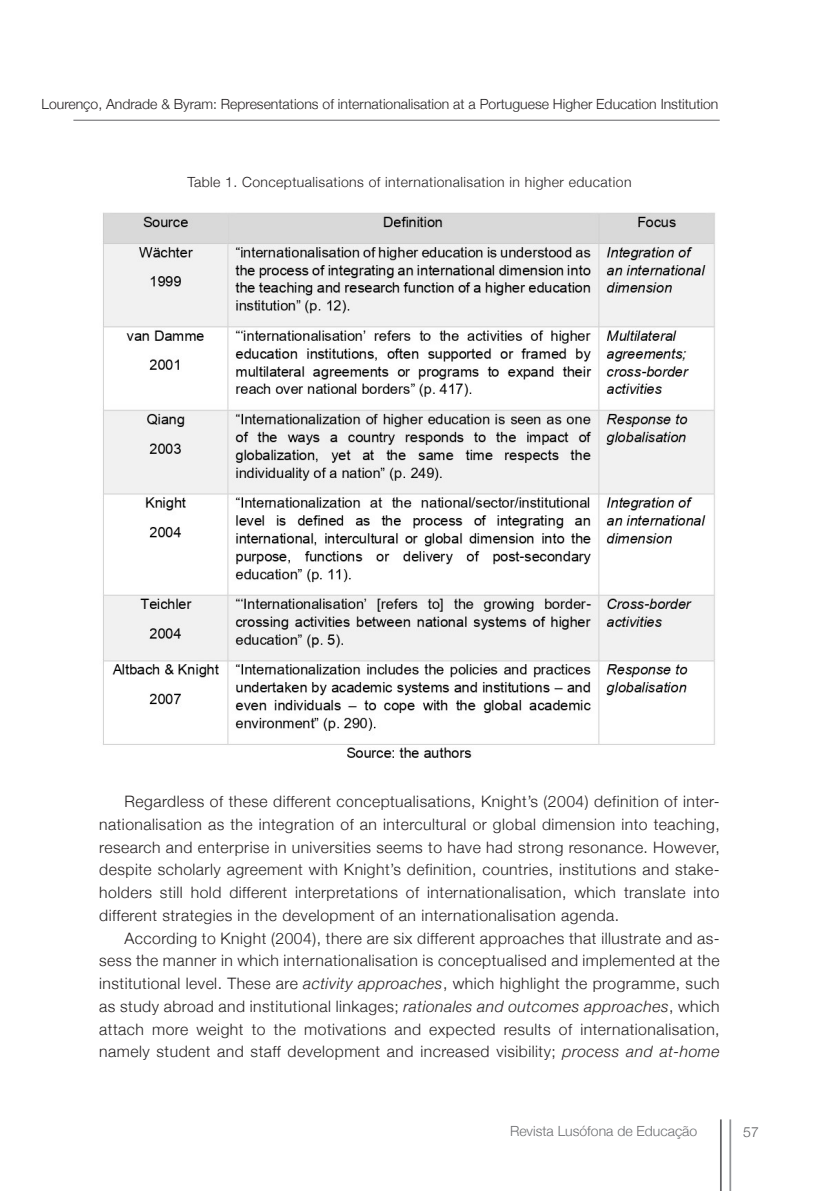
<style>
.page{position:relative;width:819px;height:1191px;background:#fff}
.page>*{position:absolute;margin:0;border:0;box-sizing:border-box;transform-origin:0 0}
.texto{font:300 15.75px/22.8px "Helvetica Neue";letter-spacing:.03em;color:#231f20;text-align:justify}
.tit_quadro{font:300 14px "Helvetica Neue";color:#231f20}
.tit_quadro-2{font:300 14px "Helvetica Neue";letter-spacing:.03em;color:#231f20}
.t1{font:300 14px "Helvetica Neue";color:#6c6d70}
.t2{font:300 14px "Helvetica Neue";color:#57585a}
.s1{font-style:italic}
</style>
<div class="page">
<hr style="left:729px;top:1119px;width:2px;height:72px;background:#939598">
<hr style="left:720px;top:1119px;width:1px;height:72px;background:#636366">
<hr style="left:73px;top:120px;width:646px;height:1px;background:#636366">
<img style="left:103px;top:212px;width:612px;height:546px">
<p class="tit_quadro" style="left:42px;top:93px;width:678px">Lourenço, Andrade &amp; Byram: Representations of internationalisation at a Portuguese Higher Education Institution</p>
<p class="tit_quadro-2" style="left:187px;top:171px;width:445px">Table 1. Conceptualisations of internationalisation in higher education</p>
<p class="texto" style="left:99px;top:789px;width:622px;text-indent:25px">Regardless of these different conceptualisations, Knight’s (2004) definition of inter&shy;nationalisation as the integration of an intercultural or global dimension into teaching, research and enterprise in universities seems to have had strong resonance. However, despite scholarly agreement with Knight’s definition, countries, institutions and stake&shy;holders still hold different interpretations of internationalisation, which translate into different strategies in the development of an internationalisation agenda.</p>
<p class="texto" style="left:99px;top:925px;width:622px;text-indent:25px">According to Knight (2004), there are six different approaches that illustrate and as&shy;sess the manner in which internationalisation is conceptualised and implemented at the institutional level. These are <span class="s1">activity approaches</span>, which highlight the programme, such as study abroad and institutional linkages; <span class="s1">rationales and outcomes approaches</span>, which attach more weight to the motivations and expected results of internationalisation, namely student and staff development and increased visibility; <span class="s1">process and at-home</span></p>
<p class="t1" style="left:510px;top:1119px;width:189px">Revista Lusófona de Educação</p>
<p class="t2" style="left:743px;top:1120px;width:17px">57</p>
</div>
